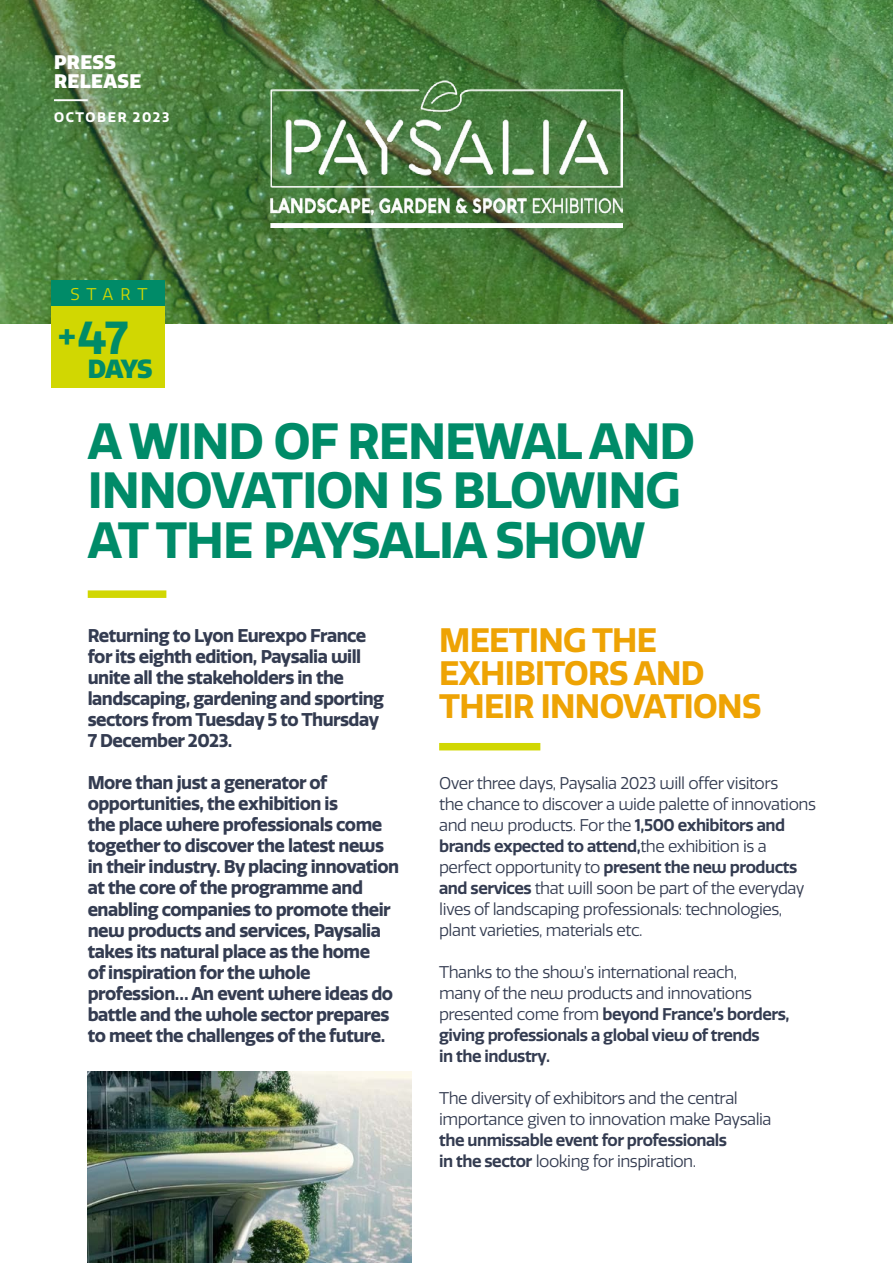
<style>
.page{position:relative;width:893px;height:1263px;background:#fff}
.page>*{position:absolute;margin:0;border:0;box-sizing:border-box;transform-origin:0 0}
.t1{font:700 49.5px/49.5px "Quatro";letter-spacing:-.02em;color:#008b68}
.t2{font:700 45px "Quatro";color:#008b68}
.t3{font:700 33px/33px "Quatro";letter-spacing:-.02em;color:#eea304}
.t4{font:900 25.5px "Quatro";color:#008b68}
.t5{font:900 19.2px/19.8px "Quatro";letter-spacing:.025em;color:#fff}
.t6{font:700 18px/21px "Quatro";letter-spacing:-.03em;color:#343c51}
.t7{font:16.5px/21px "Quatro";letter-spacing:-.03em;color:#343c51}
.t8{font:600 16.5px/21px "Quatro";letter-spacing:-.03em;color:#343c51}
.t9{font:16.5px "Quatro";letter-spacing:.415em;color:#d1d702}
.t10{font:700 13.5px "Quatro";letter-spacing:.12em;color:#fff}
.s1{font-weight:600}
.s2{font-weight:400}
</style>
<div class="page">
<svg style="left:0;top:0;width:893px;height:324px;background:#538547"></svg>
<hr style="left:54px;top:99px;width:34px;height:2px;background:#fff">
<div style="left:88px;top:590px;width:78px;height:8px;background:#d1d702"></div>
<img style="left:270px;top:80px;width:353px;height:148px">
<div style="left:439px;top:743px;width:101px;height:7px;background:#d1d702"></div>
<img style="left:88px;top:1071px;width:323px;height:192px">
<div style="left:51px;top:306px;width:114px;height:82px;background:#d1d702"></div>
<div style="left:51px;top:280px;width:114px;height:26px;background:#008b68"></div>
<p class="t5" style="left:54px;top:52px;width:89px">PRESS<br>RELEASE</p>
<p class="t10" style="left:54px;top:109px;width:117px">OCTOBER 2023</p>
<p class="t9" style="left:70px;top:284px;width:79px">START</p>
<h2 class="t2" style="left:58px;top:311px;width:72px"><sup>+</sup>47</h2>
<h3 class="t4" style="left:88px;top:353px;width:66px">DAYS</h3>
<h1 class="t1" style="left:88px;top:417px;width:609px">A WIND OF RENEWAL AND<br>INNOVATION IS BLOWING<br>AT THE PAYSALIA SHOW</h1>
<p class="t6" style="left:88px;top:626px;width:298px">Returning to Lyon Eurexpo France for its eighth edition, Paysalia will unite all the stakeholders in the landscaping, gardening and sporting sectors from Tuesday 5 to Thursday<br>7 December 2023.</p>
<p class="t6" style="left:88px;top:773px;width:313px">More than just a generator of opportunities, the exhibition is<br>the place where professionals come together to discover the latest news in their industry. By placing innovation at the core of the programme and enabling companies to promote their new products and services, Paysalia takes its natural place as the home<br>of inspiration for the whole profession… An event where ideas do battle and the whole sector prepares to meet the challenges of the future.</p>
<h3 class="t3" style="left:439px;top:624px;width:324px">MEETING THE<br>EXHIBITORS AND<br>THEIR INNOVATIONS</h3>
<p class="t7" style="left:439px;top:773px;width:378px">Over three days, Paysalia 2023 will offer visitors<br>the chance to discover a wide palette of innovations and new products. For the <span class="s1">1,500 exhibitors and brands expected to attend,</span>the exhibition is a perfect opportunity to <span class="s1">present the new products and services</span> that will soon be part of the everyday lives of landscaping professionals: technologies, plant varieties, materials etc.</p>
<p class="t7" style="left:439px;top:962px;width:352px">Thanks to the show’s international reach,<br>many of the new products and innovations presented come from <span class="s1">beyond France’s borders, giving professionals a global view of trends<br>in the industry.</span></p>
<p class="t7" style="left:439px;top:1088px;width:334px">The diversity of exhibitors and the central importance given to innovation make Paysalia</p>
<p class="t8" style="left:439px;top:1130px;width:289px">the unmissable event for professionals in the sector <span class="s2">looking for inspiration.</span></p>
</div>
